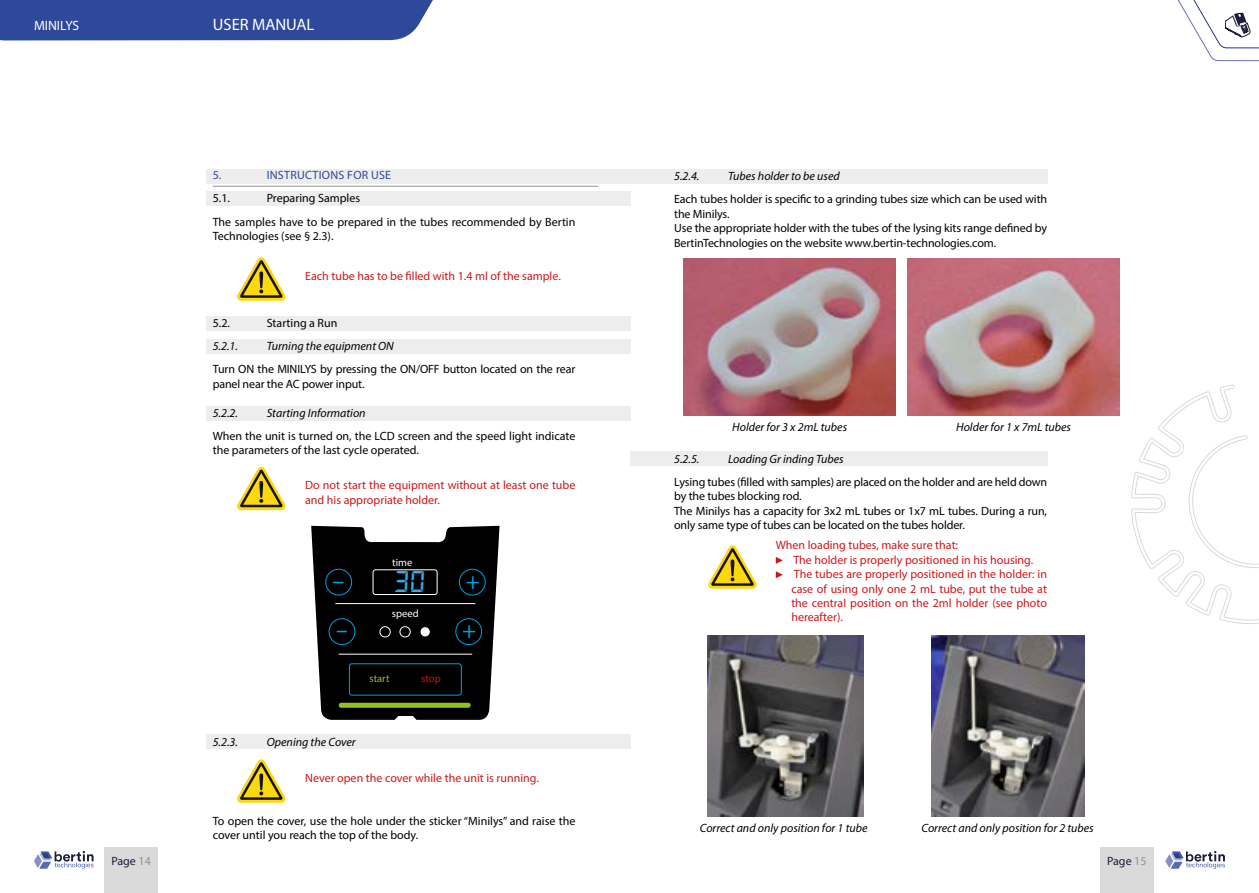
<style>
.page{position:relative;width:1259px;height:893px;background:#fff}
.page>*{position:absolute;margin:0;border:0;box-sizing:border-box;transform-origin:0 0}
.t1{font:27.15px "Segment 7 Standard";color:#36a9e1}
.t2{font:23.85px "Myriad Pro";color:#009fe3}
.t3{font:23.85px "Myriad Pro";color:#009fe3;scale:1.7 1}
.t4{font:16.5px "Myriad Pro";color:#fff}
.t5{font:13.5px "Myriad Pro";color:#fff}
.t6{font:12px/14.4px "Myriad Pro";letter-spacing:-.01em;color:#000}
.t7{font:12px/14.4px "Myriad Pro";color:#cd1719}
.t8{font:italic 12px "Myriad Pro";color:#000}
.t9{font:12px "Myriad Pro";letter-spacing:.02em;color:#2e4999}
.t10{font:12px "Myriad Pro";color:#1b1d3a}
.t11{font:10.65px "Myriad Pro";color:#fff}
.t12{font:10.65px "Myriad Pro";color:#95c11f}
.t13{font:10.65px "Myriad Pro";color:#e30613}
.s1{font-family:"Myriad Pro";font-size:23.85px;color:#009fe3}
.s2{color:#929292}
</style>
<div class="page">
<div style="left:0;top:0;width:433px;height:40px;background:#2e4999"></div>
<div style="left:1100px;top:848px;width:53px;height:45px;background:#dadada"></div>
<div style="left:104px;top:848px;width:54px;height:45px;background:#dadada"></div>
<svg style="left:1165px;top:851px;width:60px;height:18px"></svg>
<svg style="left:34px;top:851px;width:60px;height:18px"></svg>
<svg style="left:1131px;top:385px;width:128px;height:239px"></svg>
<svg style="left:1177px;top:0;width:82px;height:61px"></svg>
<div style="left:206px;top:169px;width:424px;height:14px;background:#ededed"></div>
<div style="left:206px;top:191px;width:424px;height:15px;background:#ededed"></div>
<div style="left:206px;top:316px;width:424px;height:14px;background:#ededed"></div>
<div style="left:206px;top:339px;width:424px;height:15px;background:#ededed"></div>
<div style="left:206px;top:406px;width:424px;height:15px;background:#ededed"></div>
<div style="left:206px;top:734px;width:424px;height:14px;background:#ededed"></div>
<hr style="left:213px;top:186px;width:385px;height:1px;background:#929292">
<svg style="left:237px;top:257px;width:49px;height:44px"></svg>
<svg style="left:237px;top:466px;width:49px;height:44px"></svg>
<svg style="left:237px;top:759px;width:49px;height:44px"></svg>
<svg style="left:311px;top:526px;width:188px;height:194px;background:#1c1d1d"></svg>
<div style="left:373px;top:570px;width:64px;height:24px;background:#000;border-radius:3px"></div>
<div style="left:372px;top:569px;width:65px;height:26px;border:1px solid #fff;border-radius:3px"></div>
<div style="left:349px;top:663px;width:113px;height:33px;border:1px solid #009fe3;border-radius:3px"></div>
<div style="left:380px;top:627px;width:10px;height:10px;background:#000;border-radius:50%"></div>
<div style="left:379px;top:626px;width:12px;height:11px;border:1px solid #fff;border-radius:50%"></div>
<div style="left:400px;top:627px;width:10px;height:10px;background:#000;border-radius:50%"></div>
<div style="left:399px;top:626px;width:12px;height:11px;border:1px solid #fff;border-radius:50%"></div>
<div style="left:420px;top:627px;width:10px;height:10px;background:#fff;border-radius:50%"></div>
<div style="left:419px;top:626px;width:12px;height:11px;border:1px solid #000;border-radius:50%"></div>
<div style="left:339px;top:703px;width:132px;height:5px;background:#95c11f;border-radius:3px"></div>
<div style="left:329px;top:618px;width:26px;height:27px;border:1px solid #009fe3;border-radius:50%"></div>
<div style="left:455px;top:618px;width:27px;height:27px;border:1px solid #009fe3;border-radius:50%"></div>
<div style="left:459px;top:569px;width:26px;height:26px;border:1px solid #009fe3;border-radius:50%"></div>
<div style="left:325px;top:569px;width:27px;height:26px;border:1px solid #009fe3;border-radius:50%"></div>
<hr style="left:335px;top:603px;width:140px;height:1px;background:#fff">
<hr style="left:339px;top:654px;width:133px;height:1px;background:#fff">
<div style="left:630px;top:169px;width:418px;height:14px;background:#ededed"></div>
<div style="left:630px;top:452px;width:418px;height:14px;background:#ededed"></div>
<img style="left:683px;top:258px;width:213px;height:158px">
<img style="left:707px;top:636px;width:156px;height:181px">
<img style="left:907px;top:258px;width:213px;height:158px">
<img style="left:931px;top:636px;width:153px;height:181px">
<svg style="left:708px;top:545px;width:49px;height:44px"></svg>
<svg style="left:776px;top:557px;width:7px;height:7px"></svg>
<svg style="left:776px;top:571px;width:7px;height:7px"></svg>
<p class="t5" style="left:34px;top:17px;width:47px">MINILYS</p>
<h3 class="t4" style="left:213px;top:15px;width:103px">USER MANUAL</h3>
<p class="t9" style="left:213px;top:167px;width:10px">5.</p>
<p class="t9" style="left:267px;top:167px;width:126px">INSTRUCTIONS FOR USE</p>
<p class="t6" style="left:213px;top:191px;width:19px">5.1.</p>
<p class="t6" style="left:213px;top:186px;width:364px;line-height:23.4px;text-indent:54px">Preparing Samples<br>The samples have to be prepared in the tubes recommended by Bertin</p>
<p class="t6" style="left:213px;top:229px;width:122px">Technologies (see § 2.3).</p>
<p class="t7" style="left:305px;top:268px;width:257px">Each tube has to be filled with 1.4 ml of the sample.</p>
<p class="t6" style="left:213px;top:315px;width:19px">5.2.</p>
<p class="t6" style="left:267px;top:315px;width:72px">Starting a Run</p>
<p class="t8" style="left:213px;top:338px;width:27px">5.2.1.</p>
<p class="t8" style="left:267px;top:338px;width:129px">Turning the equipment ON</p>
<p class="t6" style="left:213px;top:362px;width:364px">Turn ON the MINILYS by pressing the ON/OFF button located on the rear panel near the AC power input.</p>
<p class="t8" style="left:213px;top:405px;width:27px">5.2.2.</p>
<p class="t8" style="left:267px;top:405px;width:100px">Starting Information</p>
<p class="t6" style="left:213px;top:429px;width:364px">When the unit is turned on, the LCD screen and the speed light indicate the parameters of the last cycle operated.</p>
<p class="t7" style="left:305px;top:478px;width:272px">Do not start the equipment without at least one tube and his appropriate holder.</p>
<p class="t11" style="left:392px;top:555px;width:22px">time</p>
<h1 class="t1" style="left:332px;top:571px;width:95px"><span class="s1">-</span> 30</h1>
<h2 class="t3" style="left:336px;top:615px;width:9px">-</h2>
<p class="t11" style="left:392px;top:607px;width:28px">speed</p>
<p class="t12" style="left:369px;top:672px;width:22px">start</p>
<p class="t13" style="left:421px;top:672px;width:21px">stop</p>
<p class="t8" style="left:213px;top:734px;width:27px">5.2.3.</p>
<p class="t8" style="left:267px;top:734px;width:91px">Opening the Cover</p>
<h2 class="t2" style="left:466px;top:566px;width:16px">+</h2>
<h2 class="t2" style="left:462px;top:615px;width:16px">+</h2>
<p class="t7" style="left:305px;top:770px;width:235px">Never open the cover while the unit is running.</p>
<p class="t6" style="left:213px;top:813px;width:364px">To open the cover, use the hole under the sticker “Minilys” and raise the cover until you reach the top of the body.</p>
<p class="t8" style="left:674px;top:169px;width:27px">5.2.4.</p>
<p class="t8" style="left:728px;top:169px;width:113px">Tubes holder to be used</p>
<p class="t6" style="left:674px;top:192px;width:374px">Each tubes holder is specific to a grinding tubes size which can be used with the Minilys.<br>Use the appropriate holder with the tubes of the lysing kits range defined by BertinTechnologies on the website www.bertin-technologies.com.</p>
<p class="t8" style="left:732px;top:420px;width:116px">Holder for 3 x 2mL tubes</p>
<p class="t8" style="left:956px;top:420px;width:116px">Holder for 1 x 7mL tubes</p>
<p class="t8" style="left:674px;top:451px;width:27px">5.2.5.</p>
<p class="t8" style="left:728px;top:451px;width:117px">Loading Gr inding Tubes</p>
<p class="t6" style="left:674px;top:475px;width:374px">Lysing tubes (filled with samples) are placed on the holder and are held down by the tubes blocking rod.<br>The Minilys has a capacity for 3x2 mL tubes or 1x7 mL tubes. During a run, only same type of tubes can be located on the tubes holder.</p>
<p class="t7" style="left:791px;top:538px;width:257px;text-indent:-16px">When loading tubes, make sure that:<br>The holder is properly positioned in his housing.<br>The tubes are properly positioned in the holder: in case of using only one 2 mL tube, put the tube at the central position on the 2ml holder (see photo hereafter).</p>
<p class="t8" style="left:700px;top:821px;width:169px">Correct and only position for 1 tube</p>
<p class="t8" style="left:921px;top:821px;width:174px">Correct and only position for 2 tubes</p>
<p class="t10" style="left:111px;top:853px;width:41px">Page <span class="s2">14</span></p>
<p class="t10" style="left:1107px;top:853px;width:41px">Page <span class="s2">15</span></p>
</div>
